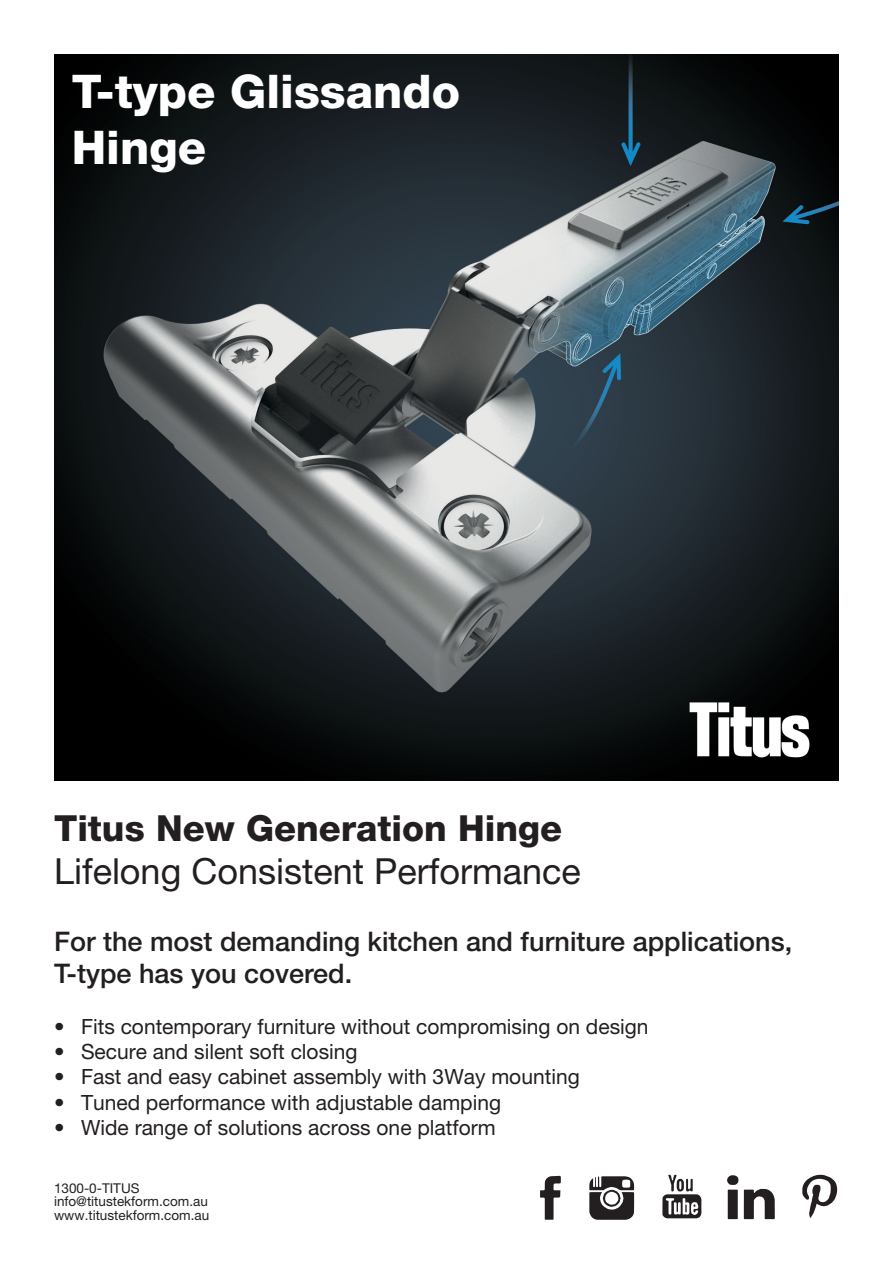
<style>
.page{position:relative;width:893px;height:1263px;background:#fff}
.page>*{position:absolute;margin:0;border:0;box-sizing:border-box;transform-origin:0 0}
.t1{font:800 46.5px/55.8px "Helvetica Neue LT Pro";color:#fff}
.t2{font:36px "Helvetica Neue LT Pro";color:#231f20}
.t3{font:800 36px "Helvetica Neue LT Pro";color:#231f20}
.t4{font:500 27px/32.4px "Helvetica Neue LT Pro";color:#231f20}
.t5{font:21px "Helvetica Neue LT Pro";color:#231f20}
.t6{font:13.5px "Helvetica Neue LT Pro";color:#231f20}
</style>
<div class="page">
<img style="left:54px;top:54px;width:785px;height:726px">
<img style="left:676px;top:692px;width:146px;height:67px">
<svg style="left:802px;top:1174px;width:35px;height:44px"></svg>
<svg style="left:540px;top:1176px;width:21px;height:44px"></svg>
<svg style="left:589px;top:1176px;width:45px;height:44px"></svg>
<svg style="left:727px;top:1175px;width:48px;height:44px"></svg>
<svg style="left:662px;top:1174px;width:39px;height:44px"></svg>
<p class="t1" style="left:72px;top:64px;width:390px">T-type Glissando<br>Hinge</p>
<p class="t3" style="left:54px;top:807px;width:510px">Titus New Generation Hinge</p>
<p class="t2" style="left:54px;top:850px;width:528px">Lifelong Consistent Performance</p>
<p class="t4" style="left:54px;top:925px;width:740px">For the most demanding kitchen and furniture applications,<br>T-type has you covered.</p>
<p class="t5" style="left:54px;top:1014px;width:596px">• Fits contemporary furniture without compromising on design</p>
<p class="t5" style="left:54px;top:1039px;width:305px">• Secure and silent soft closing</p>
<p class="t5" style="left:54px;top:1064px;width:527px">• Fast and easy cabinet assembly with 3Way mounting</p>
<p class="t5" style="left:54px;top:1089px;width:449px">• Tuned performance with adjustable damping</p>
<p class="t5" style="left:54px;top:1115px;width:443px">• Wide range of solutions across one platform</p>
<p class="t6" style="left:54px;top:1180px;width:87px">1300-0-TITUS</p>
<p class="t6" style="left:54px;top:1193px;width:155px">info@titustekform.com.au</p>
<p class="t6" style="left:54px;top:1207px;width:157px">www.titustekform.com.au</p>
</div>
